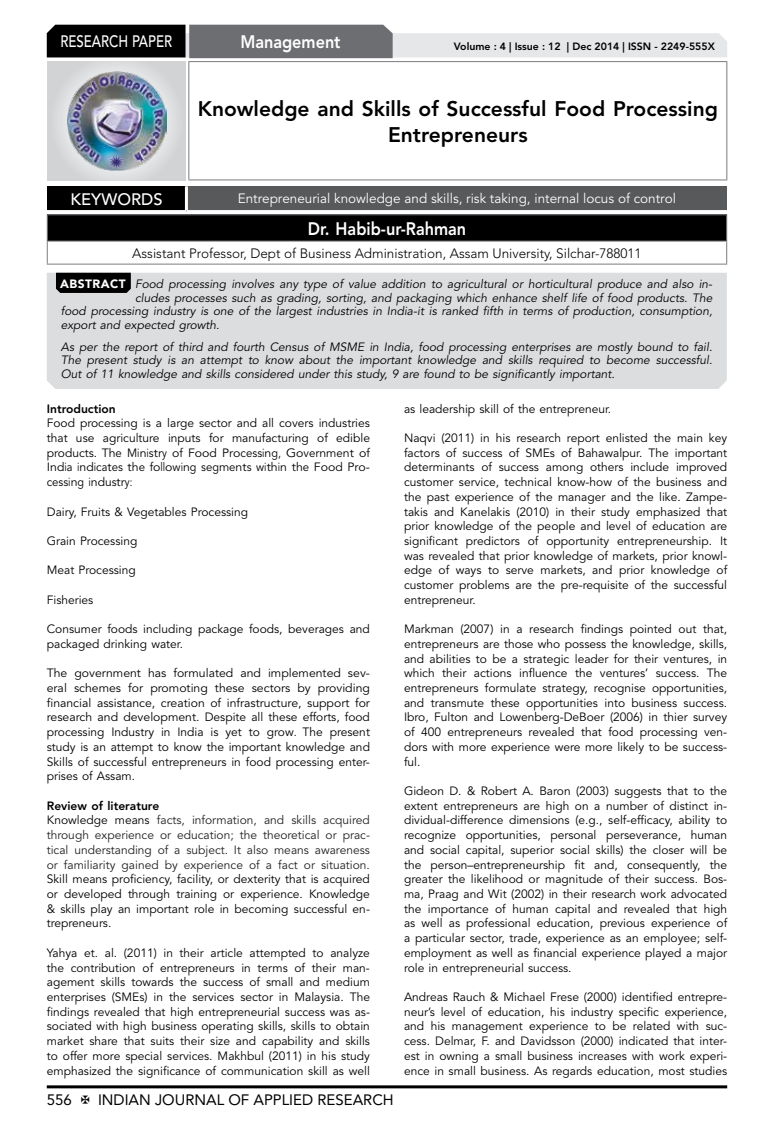
<style>
.page{position:relative;width:774px;height:1136px;background:#fff}
.page>*{position:absolute;margin:0;border:0;box-sizing:border-box;transform-origin:0 0}
.t1{font:800 21px/26.2px "Avenir LT Std";color:#000;text-align:center}
.t2{font:800 18px "Avenir LT Std";color:#fff;scale:.9 1}
.t3{font:500 16.5px "Avenir LT Std";color:#fff;scale:.8 1}
.t4{font:500 16.5px "Avenir LT Std";color:#fff}
.t5{font:15px "Avenir LT Std";color:#000}
.t6{font:300 13.5px "Avenir LT Std";color:#000}
.t7{font:13.5px "Avenir LT Std";color:#fff}
.t8{font:12px/14.7px "Avenir LT Std";color:#000;text-align:justify}
.t9{font:italic 12px/13.5px "Avenir LT Std";color:#000;text-align:justify}
.t10{font:12px/14.7px "Avenir LT Std";color:#222}
.t11{font:800 12px "Avenir LT Std";color:#000}
.t12{font:800 10.5px "Avenir LT Std";color:#000}
.s1{font-weight:900;font-style:normal;color:#fff}
.s2{font-weight:800;color:#000}
.s3{color:#000}
</style>
<div class="page">
<hr style="left:47px;top:1085px;width:680px;height:3px;background:#000">
<div style="left:48px;top:62px;width:137px;height:118px;background:linear-gradient(to right,#d9dadb,#d9dadb)"></div>
<img style="left:68px;top:71px;width:99px;height:100px">
<svg style="left:47px;top:25px;width:680px;height:33px;background:#979899"></svg>
<hr style="left:188px;top:61px;width:539px;height:1px;background:#808285">
<hr style="left:188px;top:62px;width:1px;height:117px;background:#808285">
<hr style="left:726px;top:62px;width:1px;height:117px;background:#808285">
<hr style="left:188px;top:179px;width:539px;height:1px;background:#808285">
<div style="left:47px;top:215px;width:680px;height:26px;background:#000"></div>
<hr style="left:47px;top:214px;width:680px;height:1px;background:#808285">
<hr style="left:47px;top:240px;width:680px;height:2px;background:#808285">
<svg style="left:47px;top:215px;width:1px;height:48px"></svg>
<svg style="left:726px;top:215px;width:1px;height:48px"></svg>
<hr style="left:47px;top:263px;width:680px;height:1px;background:#808285">
<div style="left:47px;top:186px;width:139px;height:25px;background:#000"></div>
<div style="left:186px;top:186px;width:541px;height:25px;background:#58595b"></div>
<hr style="left:185px;top:186px;width:3px;height:24px;background:#fff">
<hr style="left:47px;top:210px;width:139px;height:3px;background:#fff">
<hr style="left:186px;top:210px;width:541px;height:3px;background:#fff">
<div style="left:47px;top:273px;width:680px;height:116px;background:#dcddde"></div>
<svg style="left:56px;top:273px;width:75px;height:20px"></svg>
<h3 class="t3" style="left:60px;top:32px;width:139px">RESEARCH PAPER</h3>
<h2 class="t2" style="left:240px;top:31px;width:113px">Management</h2>
<p class="t12" style="left:454px;top:41px;width:262px">Volume : 4 | Issue : 12 | Dec 2014 | ISSN - 2249-555X</p>
<h1 class="t1" style="left:198px;top:95px;width:522px">Knowledge and Skills of Successful Food Processing<br>Entrepreneurs</h1>
<h3 class="t4" style="left:70px;top:190px;width:94px">KEYWORDS</h3>
<p class="t7" style="left:238px;top:190px;width:440px">Entrepreneurial knowledge and skills, risk taking, internal locus of control</p>
<h2 class="t2" style="left:308px;top:218px;width:178px">Dr. Habib-ur-Rahman</h2>
<p class="t6" style="left:132px;top:245px;width:511px">Assistant Professor, Dept of Business Administration, Assam University, Silchar-788011</p>
<p class="t9" style="left:60px;top:277px;width:653px"><span class="s1">ABSTRACT</span> Food processing involves any type of value addition to agricultural or horticultural produce and also in-</p>
<p class="t9" style="left:135px;top:291px;width:579px">cludes processes such as grading, sorting, and packaging which enhance shelf life of food products. The</p>
<p class="t9" style="left:61px;top:304px;width:653px">food processing industry is one of the largest industries in India-it is ranked fifth in terms of production, consumption,</p>
<p class="t9" style="left:61px;top:318px;width:160px">export and expected growth.</p>
<p class="t9" style="left:61px;top:340px;width:653px">As per the report of third and fourth Census of MSME in India, food processing enterprises are mostly bound to fail.<br>The present study is an attempt to know about the important knowledge and skills required to become successful.<br>Out of 11 knowledge and skills considered under this study, 9 are found to be significantly important.</p>
<p class="t11" style="left:47px;top:401px;width:70px">Introduction</p>
<p class="t8" style="left:47px;top:416px;width:325px">Food processing is a large sector and all covers industries that use agriculture inputs for manufacturing of edible products. The Ministry of Food Processing, Government of India indicates the following segments within the Food Pro&shy;cessing industry:</p>
<p class="t8" style="left:47px;top:504px;width:203px">Dairy, Fruits &amp; Vegetables Processing</p>
<p class="t8" style="left:47px;top:533px;width:92px">Grain Processing</p>
<p class="t8" style="left:47px;top:563px;width:91px">Meat Processing</p>
<p class="t8" style="left:47px;top:592px;width:48px">Fisheries</p>
<p class="t8" style="left:47px;top:622px;width:325px">Consumer foods including package foods, beverages and packaged drinking water.</p>
<p class="t8" style="left:47px;top:666px;width:325px">The government has formulated and implemented sev&shy;eral schemes for promoting these sectors by providing financial assistance, creation of infrastructure, support for research and development. Despite all these efforts, food processing Industry in India is yet to grow. The present study is an attempt to know the important knowledge and Skills of successful entrepreneurs in food processing enter&shy;prises of Assam.</p>
<p class="t10" style="left:47px;top:798px;width:325px"><span class="s2">Review of literature<br></span><span class="s3">Knowledge means</span> facts, information, and skills acquired through experience or education; the theoretical or prac&shy;tical understanding of a subject. It also means awareness or familiarity gained by experience of a fact or situation.</p>
<p class="t8" style="left:47px;top:872px;width:325px">Skill means proficiency, facility, or dexterity that is acquired or developed through training or experience. Knowledge &amp; skills play an important role in becoming successful en&shy;trepreneurs.</p>
<p class="t8" style="left:47px;top:945px;width:325px">Yahya et. al. (2011) in their article attempted to analyze the contribution of entrepreneurs in terms of their man&shy;agement skills towards the success of small and medium enterprises (SMEs) in the services sector in Malaysia. The findings revealed that high entrepreneurial success was as&shy;sociated with high business operating skills, skills to obtain market share that suits their size and capability and skills to offer more special services. Makhbul (2011) in his study emphasized the significance of communication skill as well</p>
<p class="t8" style="left:404px;top:401px;width:209px">as leadership skill of the entrepreneur.</p>
<p class="t8" style="left:404px;top:431px;width:325px">Naqvi (2011) in his research report enlisted the main key factors of success of SMEs of Bahawalpur. The important determinants of success among others include improved customer service, technical know-how of the business and the past experience of the manager and the like. Zampe&shy;takis and Kanelakis (2010) in their study emphasized that prior knowledge of the people and level of education are significant predictors of opportunity entrepreneurship. It was revealed that prior knowledge of markets, prior knowl&shy;edge of ways to serve markets, and prior knowledge of customer problems are the pre-requisite of the successful entrepreneur.</p>
<p class="t8" style="left:404px;top:622px;width:325px">Markman (2007) in a research findings pointed out that, entrepreneurs are those who possess the knowledge, skills, and abilities to be a strategic leader for their ventures, in which their actions influence the ventures’ success. The entrepreneurs formulate strategy, recognise opportunities, and transmute these opportunities into business success.<br>Ibro, Fulton and Lowenberg-DeBoer (2006) in thier survey of 400 entrepreneurs revealed that food processing ven&shy;dors with more experience were more likely to be success&shy;ful.</p>
<p class="t8" style="left:404px;top:783px;width:325px">Gideon D. &amp; Robert A. Baron (2003) suggests that to the extent entrepreneurs are high on a number of distinct in&shy;dividual-difference dimensions (e.g., self-efficacy, ability to recognize opportunities, personal perseverance, human and social capital, superior social skills) the closer will be the person–entrepreneurship fit and, consequently, the greater the likelihood or magnitude of their success. Bos&shy;ma, Praag and Wit (2002) in their research work advocated the importance of human capital and revealed that high as well as professional education, previous experience of a particular sector, trade, experience as an employee; self&shy;employment as well as financial experience played a major role in entrepreneurial success.</p>
<p class="t8" style="left:404px;top:989px;width:325px">Andreas Rauch &amp; Michael Frese (2000) identified entrepre&shy;neur’s level of education, his industry specific experience, and his management experience to be related with suc&shy;cess. Delmar, F. and Davidsson (2000) indicated that inter&shy;est in owning a small business increases with work experi&shy;ence in small business. As regards education, most studies</p>
<p class="t5" style="left:47px;top:1090px;width:27px">556</p>
<p class="t5" style="left:98px;top:1090px;width:297px">INDIAN JOURNAL OF APPLIED RESEARCH</p>
</div>
